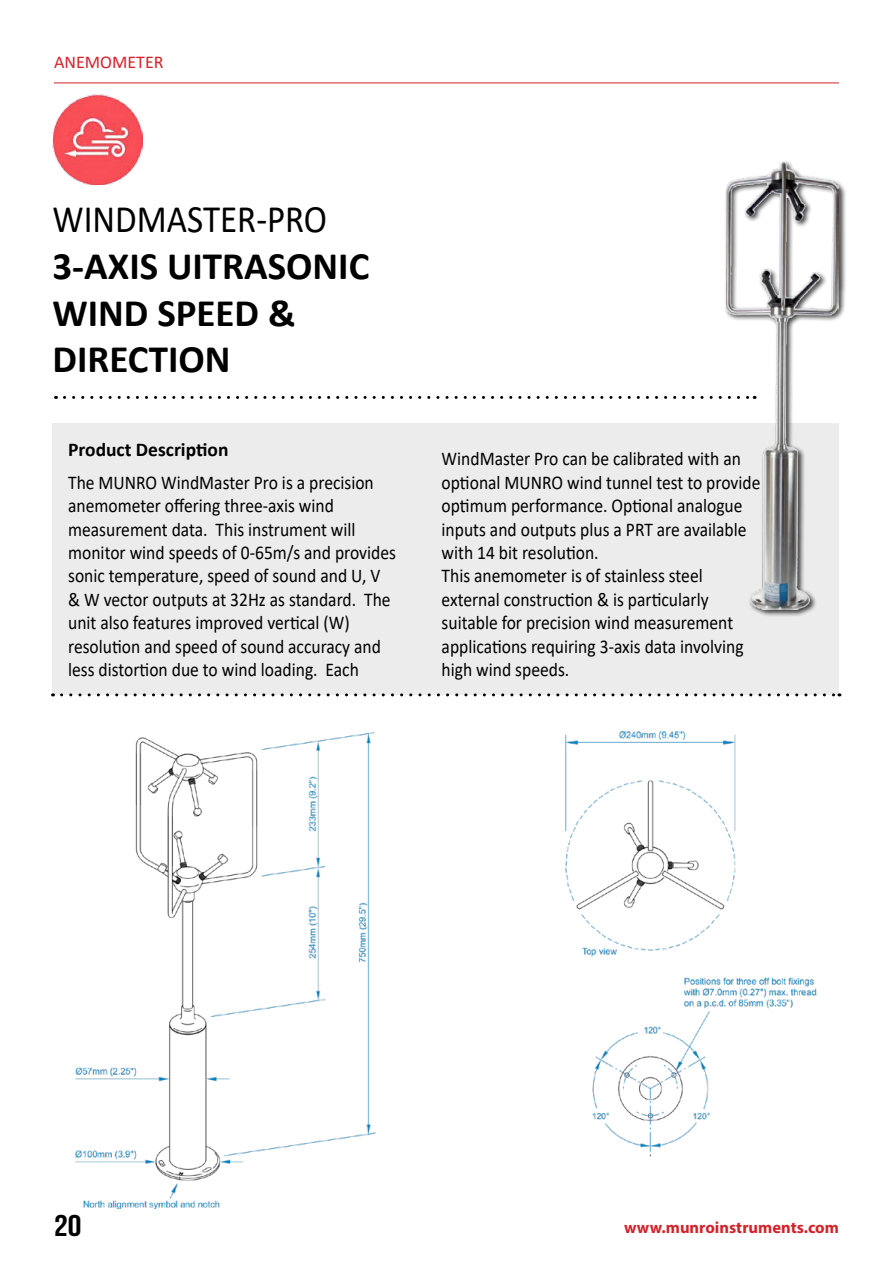
<style>
.page{position:relative;width:893px;height:1263px;background:#fff}
.page>*{position:absolute;margin:0;border:0;box-sizing:border-box;transform-origin:0 0}
.t1{font:700 39px/46.8px "Calibri";color:#000}
.t2{font:39px "Calibri";color:#000;scale:.9 1}
.t3{font:30px "Bebas Neue";color:#000;scale:1.15 1}
.t4{font:19.5px/23.4px "Calibri";color:#000;scale:.9 1}
.t5{font:700 19.5px "Calibri";color:#000}
.t6{font:18px "Calibri";color:#d2232a}
.t7{font:700 16.5px "Myriad Pro";color:#d2232a}
</style>
<div class="page">
<hr style="left:54px;top:83px;width:785px;height:1px;background:#d2232a">
<img style="left:76px;top:732px;width:300px;height:477px">
<div style="left:52px;top:424px;width:787px;height:271px;background:#edecec"></div>
<svg style="left:62px;top:693px;width:778px;height:3px"></svg>
<div style="left:724px;top:161px;width:122px;height:456px;background:#000;opacity:.75"></div>
<img style="left:726px;top:163px;width:113px;height:447px">
<img style="left:52px;top:94px;width:91px;height:90px">
<svg style="left:64px;top:396px;width:691px;height:3px"></svg>
<img style="left:565px;top:731px;width:252px;height:426px">
<p class="t6" style="left:54px;top:49px;width:111px">ANEMOMETER</p>
<h1 class="t2" style="left:52px;top:192px;width:307px">WINDMASTER-PRO</h1>
<h1 class="t1" style="left:52px;top:242px;width:318px">3-AXIS UITRASONIC<br>WIND SPEED &amp;<br>DIRECTION</h1>
<p class="t5" style="left:68px;top:436px;width:162px">Product Description</p>
<p class="t4" style="left:68px;top:470px;width:366px">The MUNRO WindMaster Pro is a precision anemometer offering three-axis wind measurement data. This instrument will monitor wind speeds of 0-65m/s and provides sonic temperature, speed of sound and U, V &amp; W vector outputs at 32Hz as standard. The unit also features improved vertical (W) resolution and speed of sound accuracy and less distortion due to wind loading. Each</p>
<p class="t4" style="left:442px;top:447px;width:356px">WindMaster Pro can be calibrated with an optional MUNRO wind tunnel test to provide optimum performance. Optional analogue inputs and outputs plus a PRT are available with 14 bit resolution.<br>This anemometer is of stainless steel external construction &amp; is particularly suitable for precision wind measurement applications requiring 3-axis data involving high wind speeds.</p>
<h2 class="t3" style="left:54px;top:1209px;width:25px">20</h2>
<p class="t7" style="left:624px;top:1217px;width:216px">www.munroinstruments.com</p>
</div>
